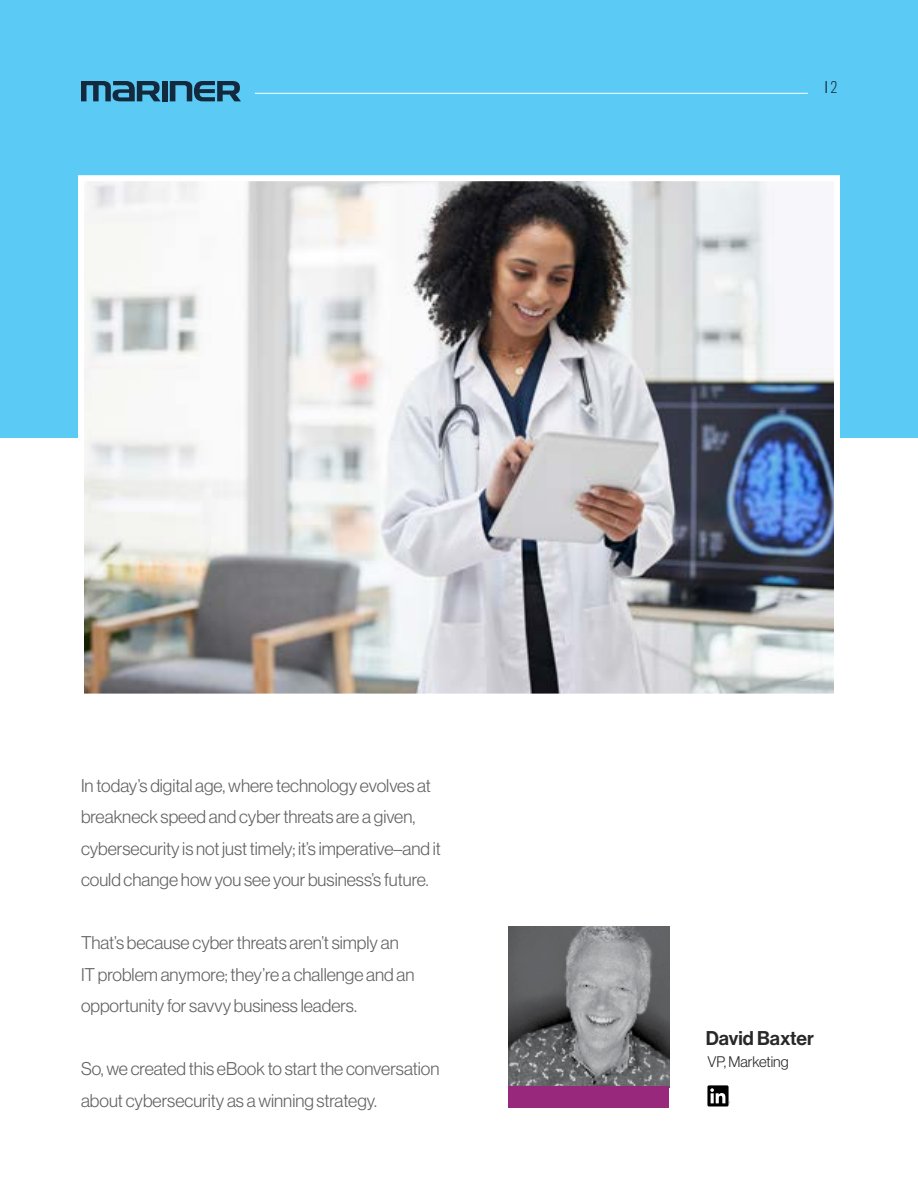
<style>
.page{position:relative;width:918px;height:1188px;background:#fff}
.page>*{position:absolute;margin:0;border:0;box-sizing:border-box;transform-origin:0 0}
.t1{font:19.5px "N Haas Grotesk DS Pro 65 Md";color:#292829}
.t2{font:18px/31.5px "N Haas Grotesk DS Pro 45 Lt";color:#616264}
.t3{font:15px "N Haas Grotesk DS Pro 45 Lt";color:#292829}
.t4{font:15px "Titling Gothic FB Condensed";color:#1f3447}
.s1{font-weight:300}
</style>
<div class="page">
<div style="left:0;top:0;width:918px;height:437px;background:#5bcbf5"></div>
<img style="left:85px;top:182px;width:748px;height:511px">
<div style="left:78px;top:175px;width:762px;height:525px;border:6px solid #fff"></div>
<svg style="left:170px;top:81px;width:71px;height:20px"></svg>
<div style="left:162px;top:81px;width:6px;height:20px;background:#13293d"></div>
<svg style="left:81px;top:81px;width:80px;height:20px"></svg>
<hr style="left:255px;top:93px;width:553px;height:1px;background:#fff">
<img style="left:509px;top:927px;width:160px;height:159px">
<div style="left:509px;top:1086px;width:160px;height:21px;background:#98287b"></div>
<svg style="left:707px;top:1085px;width:23px;height:21px"></svg>
<p class="t4" style="left:825px;top:78px;width:14px">I <span class="s1">2</span></p>
<p class="t2" style="left:81px;top:770px;width:362px">In today’s digital age, where technology evolves at breakneck speed and cyber threats are a given, cybersecurity is not just timely; it’s imperative–and it could change how you see your business’s future.</p>
<p class="t2" style="left:81px;top:927px;width:335px">That’s because cyber threats aren’t simply an<br>IT problem anymore; they’re a challenge and an opportunity for savvy business leaders.</p>
<p class="t2" style="left:81px;top:1053px;width:360px">So, we created this eBook to start the conversation about cybersecurity as a winning strategy.</p>
<p class="t1" style="left:706px;top:1027px;width:110px">David Baxter</p>
<p class="t3" style="left:707px;top:1053px;width:83px">VP, Marketing</p>
</div>
